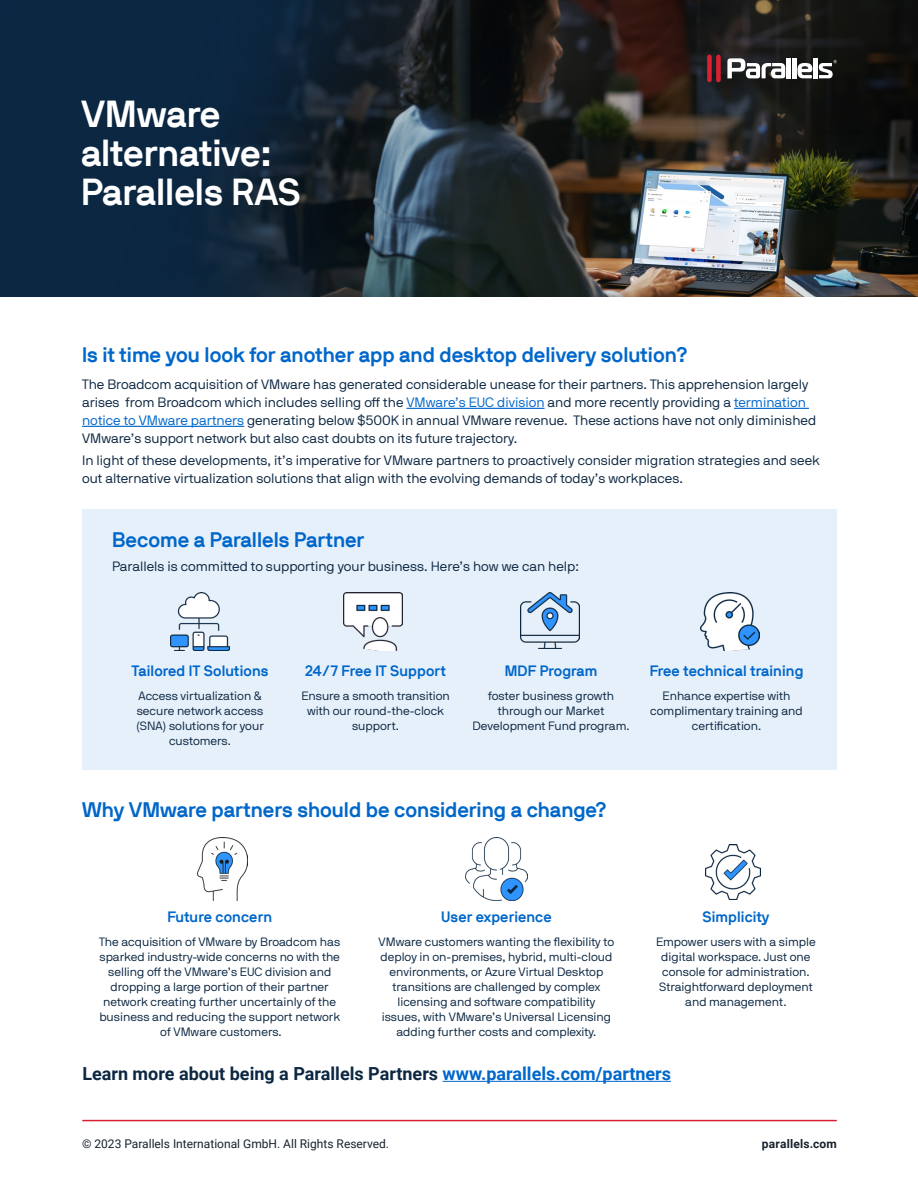
<style>
.page{position:relative;width:918px;height:1188px;background:#fff}
.page>*{position:absolute;margin:0;border:0;box-sizing:border-box;transform-origin:0 0}
.t1{font:37.5px/39.2px "NB International Pro Bol";color:#fff}
.t2{font:21px "NB International Pro Bol";color:#0067ca}
.t3{font:700 18px "Roboto";color:#0c2742}
.t4{font:15px "NB International Pro Bol";letter-spacing:.01em;color:#0067ca}
.t5{font:13.5px/18px "NB International Pro Boo";color:#0c2742}
.t6{font:12px/15px "NB International Pro Boo";color:#0c2742;text-align:center}
.t7{font:12px "Roboto";color:#17222d}
.t8{font:700 12px "Roboto";letter-spacing:.015em;color:#17222d}
.s1{color:#0067cb}
</style>
<div class="page">
<hr style="left:83px;top:1120px;width:753px;height:1px;background:#d92231">
<div style="left:82px;top:510px;width:755px;height:260px;background:#e6f0fa"></div>
<img style="left:0;top:0;width:918px;height:297px">
<div style="left:707px;top:55px;width:5px;height:27px;background:#d82231;border-radius:2px"></div>
<div style="left:716px;top:55px;width:5px;height:27px;background:#d82231;border-radius:2px"></div>
<svg style="left:798px;top:63px;width:14px;height:15px"></svg>
<hr style="left:814px;top:58px;width:4px;height:20px;background:#fff">
<hr style="left:792px;top:58px;width:4px;height:20px;background:#fff">
<hr style="left:787px;top:58px;width:4px;height:20px;background:#fff">
<svg style="left:727px;top:58px;width:58px;height:20px"></svg>
<svg style="left:819px;top:60px;width:18px;height:18px"></svg>
<hr style="left:406px;top:408px;width:139px;height:1px;background:#0067cb">
<hr style="left:734px;top:408px;width:75px;height:1px;background:#0067cb">
<hr style="left:82px;top:426px;width:162px;height:1px;background:#0067cb">
<img style="left:170px;top:592px;width:59px;height:59px">
<img style="left:197px;top:838px;width:50px;height:62px">
<img style="left:520px;top:592px;width:59px;height:57px">
<img style="left:706px;top:844px;width:55px;height:55px">
<img style="left:343px;top:592px;width:59px;height:59px">
<img style="left:465px;top:838px;width:62px;height:62px">
<img style="left:701px;top:592px;width:58px;height:59px">
<hr style="left:443px;top:1081px;width:228px;height:1px;background:#0067cb">
<h1 class="t1" style="left:81px;top:94px;width:221px">VMware alternative:<br>Parallels RAS</h1>
<h2 class="t2" style="left:82px;top:342px;width:607px">Is it time you look for another app and desktop delivery solution?</h2>
<p class="t5" style="left:82px;top:375px;width:736px">The Broadcom acquisition of VMware has generated considerable unease for their partners. This apprehension largely arises from Broadcom which includes selling off the <span class="s1">VMware’s EUC division</span> and more recently providing a <span class="s1">termination notice to VMware partners</span> generating below $500K in annual VMware revenue. These actions have not only diminished VMware’s support network but also cast doubts on its future trajectory.</p>
<p class="t5" style="left:82px;top:451px;width:739px">In light of these developments, it’s imperative for VMware partners to proactively consider migration strategies and seek out alternative virtualization solutions that align with the evolving demands of today’s workplaces.</p>
<h2 class="t2" style="left:112px;top:527px;width:254px">Become a Parallels Partner</h2>
<p class="t5" style="left:112px;top:558px;width:468px">Parallels is committed to supporting your business. Here’s how we can help:</p>
<p class="t4" style="left:132px;top:662px;width:138px">Tailored IT Solutions</p>
<p class="t4" style="left:305px;top:662px;width:142px">24/7 Free IT Support</p>
<p class="t4" style="left:505px;top:662px;width:94px">MDF Program</p>
<p class="t4" style="left:650px;top:662px;width:155px">Free technical training</p>
<p class="t6" style="left:136px;top:689px;width:129px">Access virtualization &amp; secure network access (SNA) solutions for your customers.</p>
<p class="t6" style="left:301px;top:689px;width:150px">Ensure a smooth transition with our round-the-clock support.</p>
<p class="t6" style="left:473px;top:689px;width:159px">foster business growth through our Market<br>Development Fund program.</p>
<p class="t6" style="left:650px;top:689px;width:154px">Enhance expertise with complimentary training and certification.</p>
<h2 class="t2" style="left:82px;top:797px;width:526px">Why VMware partners should be considering a change?</h2>
<p class="t4" style="left:167px;top:908px;width:106px">Future concern</p>
<p class="t4" style="left:441px;top:908px;width:112px">User experience</p>
<p class="t4" style="left:702px;top:908px;width:69px">Simplicity</p>
<p class="t6" style="left:99px;top:935px;width:243px">The acquisition of VMware by Broadcom has sparked industry-wide concerns no with the selling off the VMware’s EUC division and dropping a large portion of their partner network creating further uncertainly of the business and reducing the support network of VMware customers.</p>
<p class="t6" style="left:379px;top:935px;width:237px">VMware customers wanting the flexibility to deploy in on-premises, hybrid, multi-cloud environments, or Azure Virtual Desktop transitions are challenged by complex licensing and software compatibility issues, with VMware’s Universal Licensing adding further costs and complexity.</p>
<p class="t6" style="left:656px;top:935px;width:161px">Empower users with a simple digital workspace. Just one console for administration.<br>Straightforward deployment and management.</p>
<h3 class="t3" style="left:82px;top:1061px;width:590px">Learn more about being a Parallels Partners <span class="s1">www.parallels.com/partners</span></h3>
<p class="t7" style="left:82px;top:1135px;width:309px">©️ 2023 Parallels International GmbH. All Rights Reserved.</p>
<p class="t8" style="left:762px;top:1135px;width:77px">parallels.com</p>
</div>
